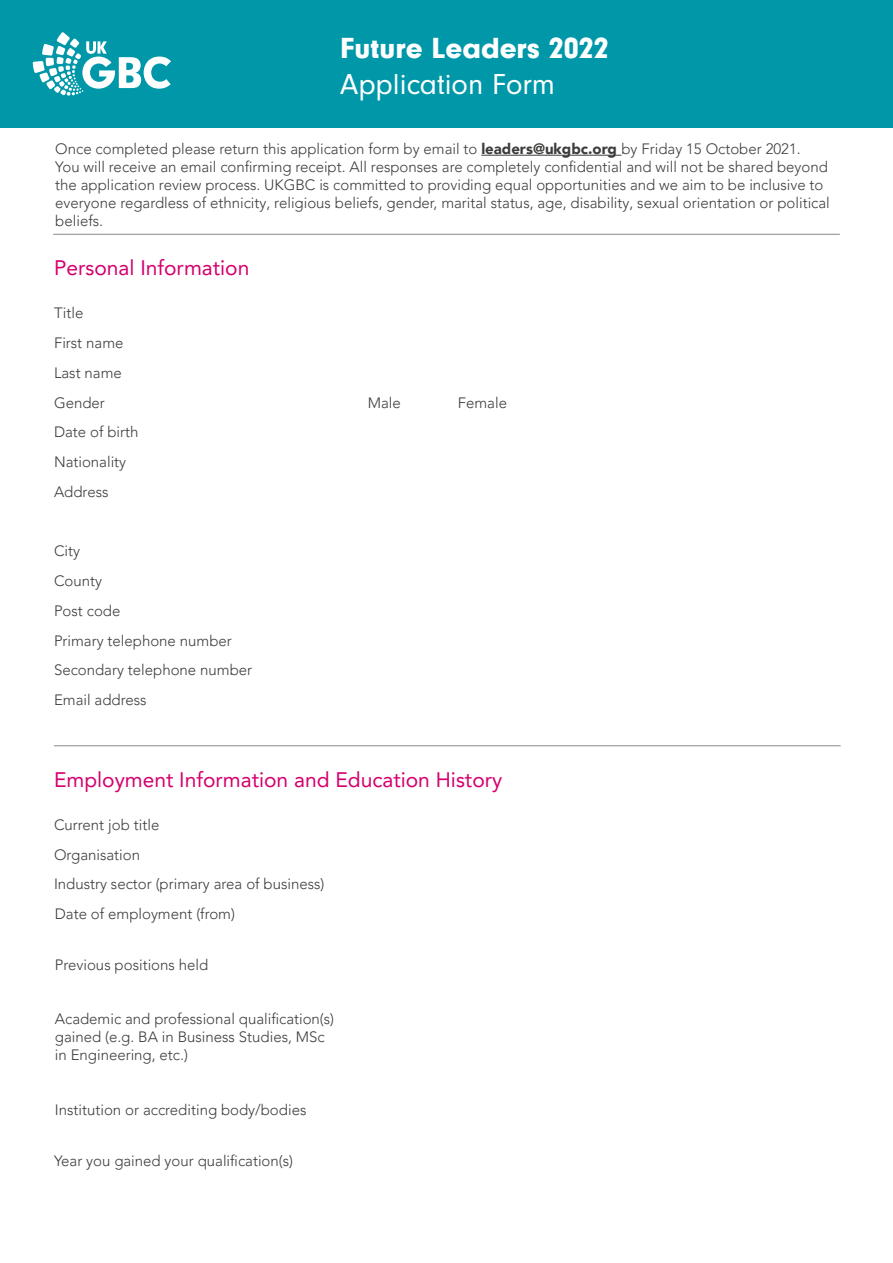
<style>
.page{position:relative;width:893px;height:1263px;background:#fff}
.page>*{position:absolute;margin:0;border:0;box-sizing:border-box;transform-origin:0 0}
.t1{font:900 30px "Neuzeit Gro";color:#fff}
.t2{font:30px "Neuzeit Gro";color:#fff}
.t3{font:21px "Avenir LT Pro";color:#d4006e}
.t4{font:300 15px/29.7px "Avenir LT Pro";color:#3c3c3b}
.s1{font-weight:900}
</style>
<div class="page">
<div style="left:0;top:0;width:893px;height:128px;background:#0098a9"></div>
<svg style="left:33px;top:32px;width:138px;height:64px"></svg>
<hr style="left:481px;top:155px;width:140px;height:1px;background:#3c3c3b">
<hr style="left:53px;top:234px;width:787px;height:1px;background:#878787">
<hr style="left:54px;top:745px;width:787px;height:1px;background:#878787">
<h1 class="t1" style="left:340px;top:31px;width:270px">Future Leaders 2022</h1>
<h1 class="t2" style="left:340px;top:68px;width:216px">Application Form</h1>
<p class="t4" style="left:55px;top:140px;width:776px;line-height:18px">Once completed please return this application form by email to <span class="s1">leaders@ukgbc.org</span> by Friday 15 October 2021.<br>You will receive an email confirming receipt. All responses are completely confidential and will not be shared beyond the application review process. UKGBC is committed to providing equal opportunities and we aim to be inclusive to everyone regardless of ethnicity, religious beliefs, gender, marital status, age, disability, sexual orientation or political beliefs.</p>
<h2 class="t3" style="left:54px;top:255px;width:197px">Personal Information</h2>
<p class="t4" style="left:54px;top:298px;width:71px">Title<br>First name<br>Last name<br>Gender</p>
<p class="t4" style="left:368px;top:387px;width:35px">Male</p>
<p class="t4" style="left:458px;top:387px;width:51px">Female</p>
<p class="t4" style="left:54px;top:417px;width:86px">Date of birth<br>Nationality<br>Address</p>
<p class="t4" style="left:54px;top:536px;width:200px">City<br>County<br>Post code<br>Primary telephone number<br>Secondary telephone number<br>Email address</p>
<h2 class="t3" style="left:54px;top:767px;width:450px">Employment Information and Education History</h2>
<p class="t4" style="left:54px;top:810px;width:272px">Current job title<br>Organisation<br>Industry sector (primary area of business)<br>Date of employment (from)</p>
<p class="t4" style="left:55px;top:950px;width:155px">Previous positions held</p>
<p class="t4" style="left:55px;top:1010px;width:281px;line-height:18px">Academic and professional qualification(s) gained (e.g. BA in Business Studies, MSc in Engineering, etc.)</p>
<p class="t4" style="left:55px;top:1095px;width:253px">Institution or accrediting body/bodies</p>
<p class="t4" style="left:54px;top:1146px;width:241px">Year you gained your qualification(s)</p>
</div>
